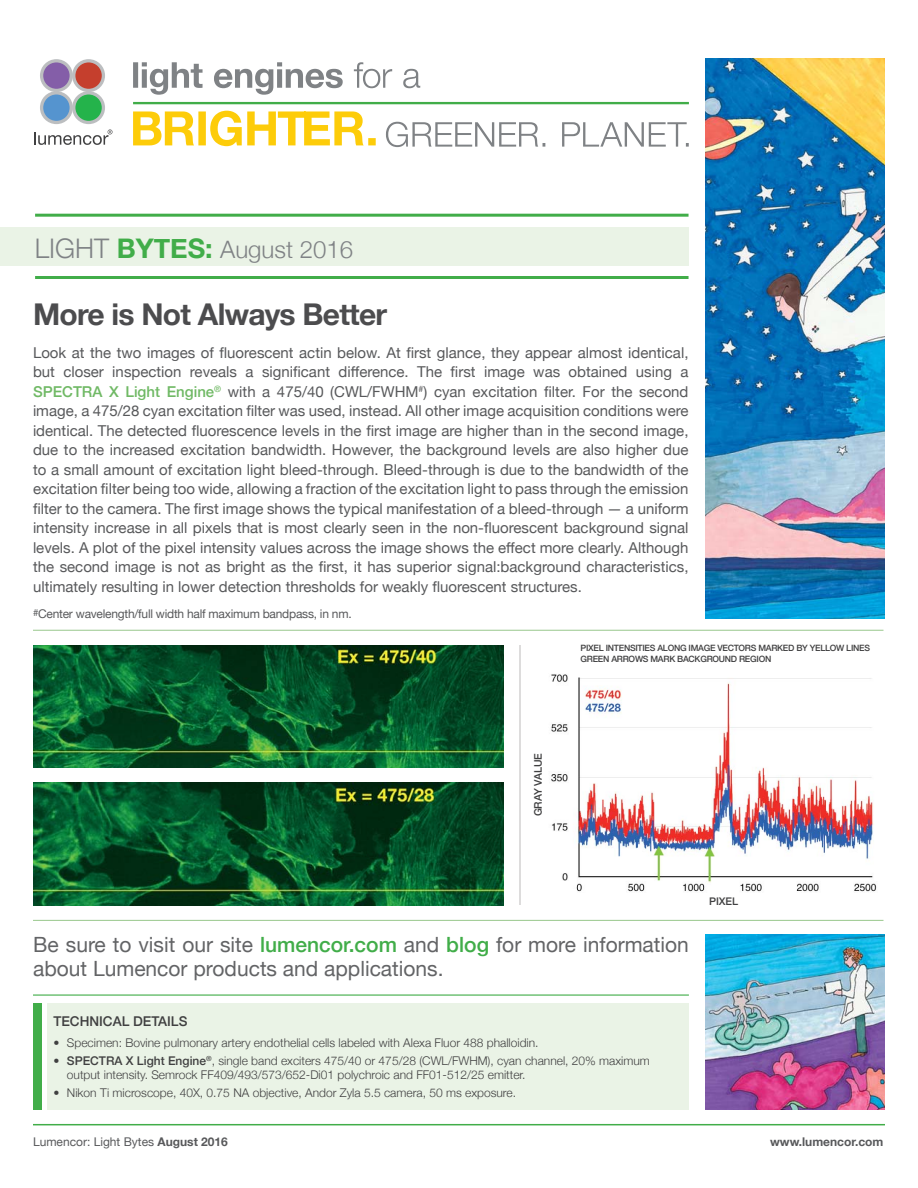
<style>
.page{position:relative;width:918px;height:1188px;background:#fff}
.page>*{position:absolute;margin:0;border:0;box-sizing:border-box;transform-origin:0 0}
.t1{font:700 30px "Helvetica Neue";letter-spacing:-.025em;color:#4c4c4e}
.t2{font:300 24px "Helvetica Neue";color:#7f8285}
.t3{font:21px/24px "Helvetica Neue";color:#636466}
.t4{font:15px/19.5px "Helvetica Neue";color:#58595b;text-align:justify}
.t5{font:500 13.5px "Helvetica Neue";color:#404041}
.t6{font:300 12px/14.4px "Helvetica Neue";color:#404041}
.t7{font:12px "Helvetica Neue";letter-spacing:-.02em;color:#58595b}
.t8{font:12px "Helvetica Neue";color:#58595b}
.t9{font:700 12px "Helvetica Neue";color:#58595b}
.t10{font:500 10.5px "Helvetica Neue";letter-spacing:-.01em;color:#404041}
.t11{font:500 8.7px/10.5px "Helvetica Neue";letter-spacing:-.03em;color:#404041}
.s1{font-size:27px}
.s2{font-weight:700;font-size:27px;color:#41ad49}
.s3{font-weight:500;color:#70b965}
.s4{font-weight:500;color:#41ad49}
.s5{font-weight:500}
.s6{font-weight:700}
</style>
<div class="page">
<hr style="left:33px;top:1124px;width:852px;height:1px;background:#41ad49">
<img style="left:517px;top:646px;width:367px;height:275px">
<div style="left:0;top:227px;width:689px;height:39px;background:#eaf3e6"></div>
<img style="left:705px;top:58px;width:180px;height:561px">
<img style="left:705px;top:935px;width:180px;height:175px">
<hr style="left:35px;top:276px;width:654px;height:3px;background:#41ad49">
<hr style="left:35px;top:214px;width:654px;height:3px;background:#41ad49">
<svg style="left:34px;top:129px;width:78px;height:16px"></svg>
<div style="left:72px;top:59px;width:33px;height:33px;background:#bcbec0;border-radius:50%"></div>
<div style="left:75px;top:62px;width:27px;height:27px;background:#c53f2d;border-radius:50%"></div>
<div style="left:40px;top:59px;width:33px;height:33px;background:#bcbec0;border-radius:50%"></div>
<div style="left:43px;top:62px;width:27px;height:27px;background:#845ea8;border-radius:50%"></div>
<svg style="left:72px;top:91px;width:33px;height:33px"></svg>
<div style="left:75px;top:95px;width:27px;height:26px;background:#24b34b;border-radius:50%"></div>
<svg style="left:40px;top:91px;width:33px;height:33px"></svg>
<div style="left:43px;top:95px;width:27px;height:26px;background:#5594cf;border-radius:50%"></div>
<svg style="left:133px;top:62px;width:287px;height:33px"></svg>
<svg style="left:133px;top:111px;width:243px;height:35px"></svg>
<svg style="left:386px;top:122px;width:303px;height:25px"></svg>
<img style="left:33px;top:783px;width:470px;height:122px">
<hr style="left:133px;top:102px;width:556px;height:2px;background:#41ad49">
<hr style="left:33px;top:994px;width:656px;height:2px;background:#41ad49">
<div style="left:33px;top:1003px;width:9px;height:107px;background:#41ad49"></div>
<div style="left:47px;top:1003px;width:642px;height:107px;background:#eaf3e6"></div>
<img style="left:33px;top:646px;width:470px;height:122px">
<hr style="left:33px;top:630px;width:850px;height:1px;background:#a4ce99">
<hr style="left:33px;top:920px;width:850px;height:1px;background:#a4ce99">
<hr style="left:520px;top:646px;width:1px;height:259px;background:#dddcdc">
<h2 class="t2" style="left:35px;top:235px;width:320px"><span class="s1">LIGHT</span> <span class="s2">BYTES:</span> August 2016</h2>
<h1 class="t1" style="left:33px;top:296px;width:356px">More is Not Always Better</h1>
<p class="t4" style="left:33px;top:343px;width:657px">Look at the two images of fluorescent actin below. At first glance, they appear almost identical, but closer inspection reveals a significant difference. The first image was obtained using a <span class="s3">SPECTRA X Light Engine</span><sup>®</sup> with a 475/40 (CWL/FWHM<sup>#</sup>) cyan excitation filter. For the second image, a 475/28 cyan excitation filter was used, instead. All other image acquisition conditions were identical. The detected fluorescence levels in the first image are higher than in the second image, due to the increased excitation bandwidth. However, the background levels are also higher due to a small amount of excitation light bleed-through. Bleed-through is due to the bandwidth of the excitation filter being too wide, allowing a fraction of the excitation light to pass through the emission filter to the camera. The first image shows the typical manifestation of a bleed-through — a uniform intensity increase in all pixels that is most clearly seen in the non-fluorescent background signal levels. A plot of the pixel intensity values across the image shows the effect more clearly. Although the second image is not as bright as the first, it has superior signal:background characteristics, ultimately resulting in lower detection thresholds for weakly fluorescent structures.</p>
<p class="t7" style="left:33px;top:607px;width:320px"><sup>#</sup>Center wavelength/full width half maximum bandpass, in nm.</p>
<p class="t11" style="left:581px;top:643px;width:291px">PIXEL INTENSITIES ALONG IMAGE VECTORS MARKED BY YELLOW LINES<br>GREEN ARROWS MARK BACKGROUND REGION</p>
<p class="t10" style="left:532px;top:816px;width:65px;rotate:-90deg">GRAY VALUE</p>
<h3 class="t3" style="left:33px;top:932px;width:657px">Be sure to visit our site <span class="s4">lumencor.com</span> and <span class="s4">blog</span> for more information about Lumencor products and applications.</h3>
<p class="t5" style="left:53px;top:1013px;width:136px">TECHNICAL DETAILS</p>
<p class="t6" style="left:53px;top:1035px;width:487px">• Specimen: Bovine pulmonary artery endothelial cells labeled with Alexa Fluor 488 phalloidin.</p>
<p class="t6" style="left:67px;top:1053px;width:584px;text-indent:-14px"><span class="s5">• SPECTRA X Light Engine</span><sup>®</sup>, single band exciters 475/40 or 475/28 (CWL/FWHM), cyan channel, 20% maximum output intensity. Semrock FF409/493/573/652-Di01 polychroic and FF01-512/25 emitter.</p>
<p class="t6" style="left:53px;top:1085px;width:464px">• Nikon Ti microscope, 40X, 0.75 NA objective, Andor Zyla 5.5 camera, 50 ms exposure.</p>
<p class="t10" style="left:709px;top:895px;width:30px">PIXEL</p>
<p class="t8" style="left:33px;top:1134px;width:196px">Lumencor: Light Bytes <span class="s6">August 2016</span></p>
<p class="t9" style="left:770px;top:1134px;width:115px">www.lumencor.com</p>
</div>
